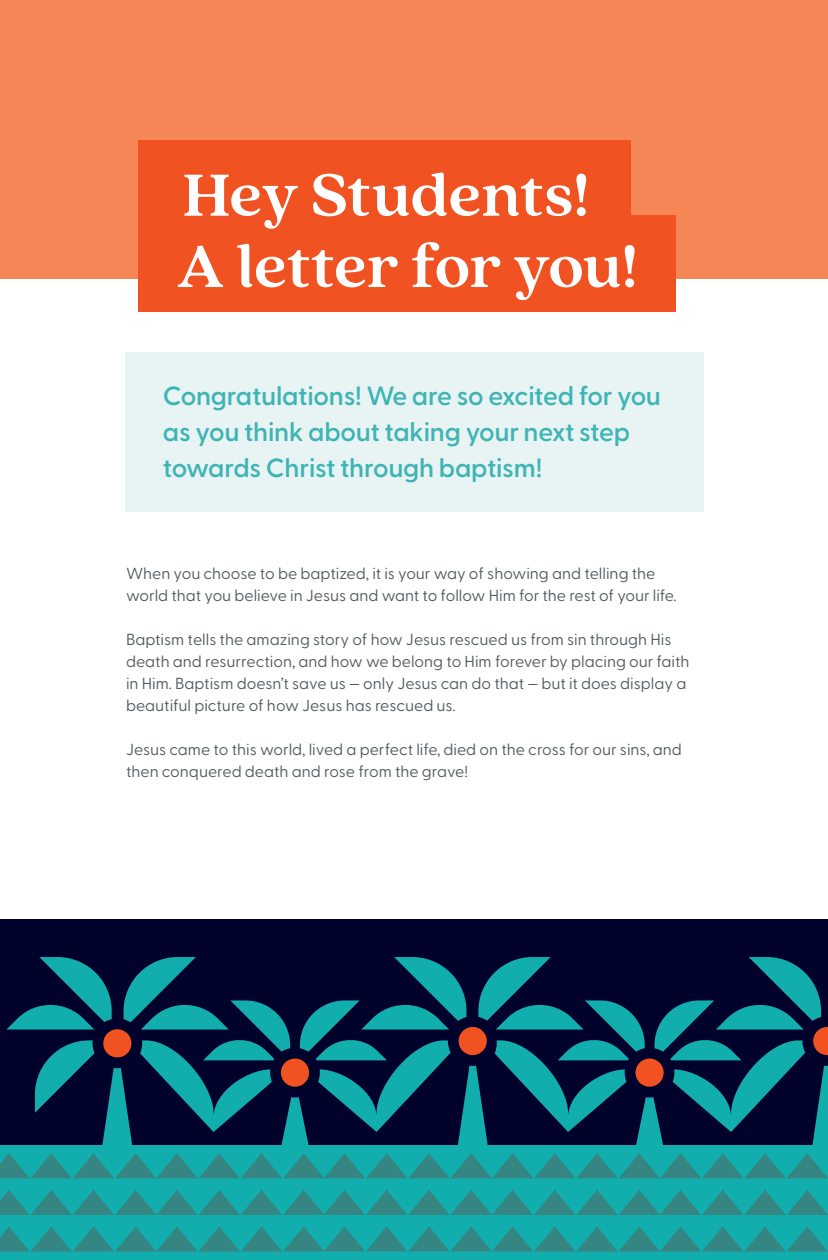
<style>
.page{position:relative;width:828px;height:1260px;background:#fff}
.page>*{position:absolute;margin:0;border:0;box-sizing:border-box;transform-origin:0 0}
.t1{font:700 66px/71.4px "Quincy CF";letter-spacing:-.01em;color:#fff}
.t2{font:600 26.4px/36.2px "Greycliff CF";letter-spacing:-.01em;color:#3eb4b4}
.t3{font:16px/22px "Greycliff CF";color:#535a5d}
</style>
<div class="page">
<div style="left:0;top:0;width:828px;height:279px;background:#f58756"></div>
<div style="left:0;top:919px;width:828px;height:231px;background:#00022b"></div>
<svg style="left:0;top:1132px;width:828px;height:14px"></svg>
<svg style="left:6px;top:957px;width:822px;height:175px"></svg>
<div style="left:0;top:1146px;width:828px;height:114px;background:#11aead"></div>
<svg style="left:0;top:1153px;width:828px;height:26px"></svg>
<svg style="left:0;top:1190px;width:828px;height:25px"></svg>
<svg style="left:0;top:1226px;width:828px;height:26px"></svg>
<div style="left:126px;top:352px;width:578px;height:160px;background:#e8f3f3"></div>
<div style="left:138px;top:140px;width:493px;height:97px;background:#f15222"></div>
<div style="left:138px;top:215px;width:537px;height:97px;background:#f15222"></div>
<h1 class="t1" style="left:176px;top:160px;width:463px">Hey Students!<br>A letter for you!</h1>
<h2 class="t2" style="left:163px;top:376px;width:500px">Congratulations! We are so excited for you as you think about taking your next step towards Christ through baptism!</h2>
<p class="t3" style="left:126px;top:562px;width:552px">When you choose to be baptized, it is your way of showing and telling the world that you believe in Jesus and want to follow Him for the rest of your life.</p>
<p class="t3" style="left:126px;top:628px;width:565px">Baptism tells the amazing story of how Jesus rescued us from sin through His death and resurrection, and how we belong to Him forever by placing our faith in Him. Baptism doesn’t save us — only Jesus can do that — but it does display a beautiful picture of how Jesus has rescued us.</p>
<p class="t3" style="left:126px;top:738px;width:557px">Jesus came to this world, lived a perfect life, died on the cross for our sins, and then conquered death and rose from the grave!</p>
</div>
